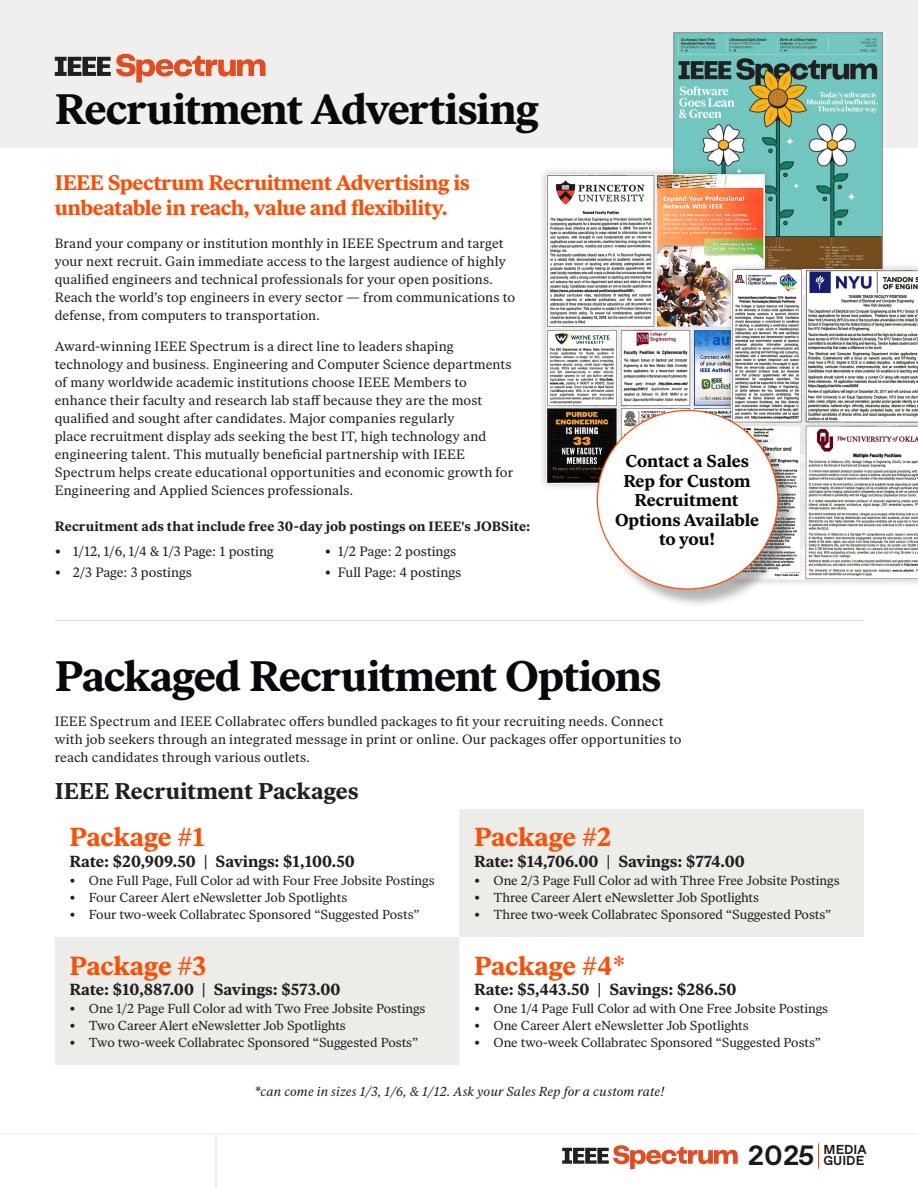
<style>
.page{position:relative;width:918px;height:1188px;background:#fff}
.page>*{position:absolute;margin:0;border:0;box-sizing:border-box;transform-origin:0 0}
.Big_Header{font:700 42.45px "Ivar Text";letter-spacing:-.03em;color:#08080d}
.t1{font:700 26.1px "Ivar Text";letter-spacing:-.005em;color:#ff4c00}
.Paragraph{font:700 22.8px "Ivar Text";letter-spacing:-.005em;color:#231f20}
.Big_Header-2{font:700 21px/25.2px "Ivar Text";letter-spacing:-.025em;color:#ff4c00}
.t2{font:700 17.1px/19.5px "Ivar Text";letter-spacing:-.005em;color:#08080d;text-align:center}
.t3{font:700 16.05px "Ivar Text";letter-spacing:-.005em;color:#231f20}
.Paragraph-2{font:13.5px/18px "Ivar Text";letter-spacing:.01em;color:#231f20}
.Paragraph-3{font:700 13.5px "Ivar Text";letter-spacing:.005em;color:#231f20}
.t4{font:13.05px "Ivar Text";letter-spacing:-.005em;color:#231f20}
.Paragraph-4{font:italic 13.05px "Ivar Text";letter-spacing:.01em;color:#231f20}
.t5{font:700 13.05px/11.1px "ABC Favorit Pro";color:#1a1a1a;text-align:right}
.s1{font-size:27.9px}
</style>
<div class="page">
<svg style="left:0;top:1134px;width:918px;height:54px"></svg>
<div style="left:0;top:0;width:918px;height:148px;background:#ecece9"></div>
<svg style="left:55px;top:54px;width:211px;height:28px"></svg>
<img style="left:676px;top:35px;width:204px;height:227px">
<div style="left:538px;top:166px;width:234px;height:325px;background:#231f20;opacity:.33"></div>
<img style="left:546px;top:174px;width:218px;height:309px">
<div style="left:723px;top:262px;width:195px;height:325px;background:#231f20;opacity:.33"></div>
<img style="left:731px;top:270px;width:187px;height:309px">
<div style="left:599px;top:412px;width:198px;height:196px;background:#231f20;opacity:.33"></div>
<div style="left:597px;top:410px;width:181px;height:179px;background:#fff;border-radius:50%"></div>
<svg style="left:55px;top:809px;width:809px;height:256px;fill:#f3f3f1"></svg>
<hr style="left:55px;top:620px;width:809px;height:1px;background:#dcdddf">
<p class="Big_Header" style="left:55px;top:84px;width:485px">Recruitment Advertising</p>
<p class="Big_Header-2" style="left:55px;top:170px;width:416px">IEEE Spectrum Recruitment Advertising is unbeatable in reach, value and flexibility.</p>
<p class="Paragraph-2" style="left:55px;top:234px;width:462px">Brand your company or institution monthly in IEEE Spectrum and target your next recruit. Gain immediate access to the largest audience of highly qualified engineers and technical professionals for your open positions.<br>Reach the world’s top engineers in every sector — from communications to defense, from computers to transportation.</p>
<p class="Paragraph-2" style="left:55px;top:338px;width:460px">Award-winning IEEE Spectrum is a direct line to leaders shaping technology and business. Engineering and Computer Science departments of many worldwide academic institutions choose IEEE Members to enhance their faculty and research lab staff because they are the most qualified and sought after candidates. Major companies regularly<br>place recruitment display ads seeking the best IT, high technology and engineering talent. This mutually beneficial partnership with IEEE Spectrum helps create educational opportunities and economic growth for Engineering and Applied Sciences professionals.</p>
<p class="Paragraph-3" style="left:55px;top:518px;width:477px">Recruitment ads that include free 30-day job postings on IEEE's JOBSite:</p>
<p class="Paragraph-2" style="left:55px;top:542px;width:220px">• 1/12, 1/6, 1/4 &amp; 1/3 Page: 1 posting</p>
<p class="Paragraph-2" style="left:325px;top:542px;width:133px">• 1/2 Page: 2 postings</p>
<p class="Paragraph-2" style="left:55px;top:563px;width:139px">• 2/3 Page: 3 postings</p>
<p class="Paragraph-2" style="left:325px;top:563px;width:138px">• Full Page: 4 postings</p>
<p class="t2" style="left:615px;top:451px;width:146px">Contact a Sales<br>Rep for Custom<br>Recruitment<br>Options Available to you!</p>
<p class="Big_Header" style="left:55px;top:650px;width:608px">Packaged Recruitment Options</p>
<p class="Paragraph-2" style="left:55px;top:712px;width:628px">IEEE Spectrum and IEEE Collabratec offers bundled packages to fit your recruiting needs. Connect with job seekers through an integrated message in print or online. Our packages offer opportunities to reach candidates through various outlets.</p>
<p class="Paragraph" style="left:55px;top:778px;width:305px">IEEE Recruitment Packages</p>
<p class="t1" style="left:69px;top:822px;width:137px">Package #1</p>
<p class="t3" style="left:69px;top:852px;width:287px">Rate: $20,909.50 | Savings: $1,100.50</p>
<p class="t4" style="left:69px;top:872px;width:367px">• One Full Page, Full Color ad with Four Free Jobsite Postings</p>
<p class="t4" style="left:69px;top:890px;width:279px">• Four Career Alert eNewsletter Job Spotlights</p>
<p class="t4" style="left:69px;top:907px;width:352px">• Four two-week Collabratec Sponsored “Suggested Posts”</p>
<p class="t1" style="left:474px;top:822px;width:139px">Package #2</p>
<p class="t3" style="left:474px;top:852px;width:272px">Rate: $14,706.00 | Savings: $774.00</p>
<p class="t4" style="left:474px;top:872px;width:367px">• One 2/3 Page Full Color ad with Three Free Jobsite Postings</p>
<p class="t4" style="left:474px;top:890px;width:287px">• Three Career Alert eNewsletter Job Spotlights</p>
<p class="t4" style="left:474px;top:907px;width:359px">• Three two-week Collabratec Sponsored “Suggested Posts”</p>
<p class="t1" style="left:474px;top:950px;width:153px">Package #4*</p>
<p class="t3" style="left:474px;top:980px;width:264px">Rate: $5,443.50 | Savings: $286.50</p>
<p class="t4" style="left:474px;top:1000px;width:356px">• One 1/4 Page Full Color ad with One Free Jobsite Postings</p>
<p class="t4" style="left:474px;top:1018px;width:276px">• One Career Alert eNewsletter Job Spotlights</p>
<p class="t4" style="left:474px;top:1035px;width:348px">• One two-week Collabratec Sponsored “Suggested Posts”</p>
<p class="Paragraph-4" style="left:254px;top:1084px;width:412px">*can come in sizes 1/3, 1/6, &amp; 1/12. Ask your Sales Rep for a custom rate!</p>
<p class="t1" style="left:69px;top:950px;width:139px">Package #3</p>
<p class="t3" style="left:69px;top:980px;width:272px">Rate: $10,887.00 | Savings: $573.00</p>
<p class="t4" style="left:69px;top:1000px;width:358px">• One 1/2 Page Full Color ad with Two Free Jobsite Postings</p>
<p class="t4" style="left:69px;top:1018px;width:278px">• Two Career Alert eNewsletter Job Spotlights</p>
<p class="t4" style="left:69px;top:1035px;width:350px">• Two two-week Collabratec Sponsored “Suggested Posts”</p>
<p class="t5" style="left:748px;top:1144px;width:120px"><span class="s1">2025</span> MEDIA<br>GUIDE</p>
</div>
